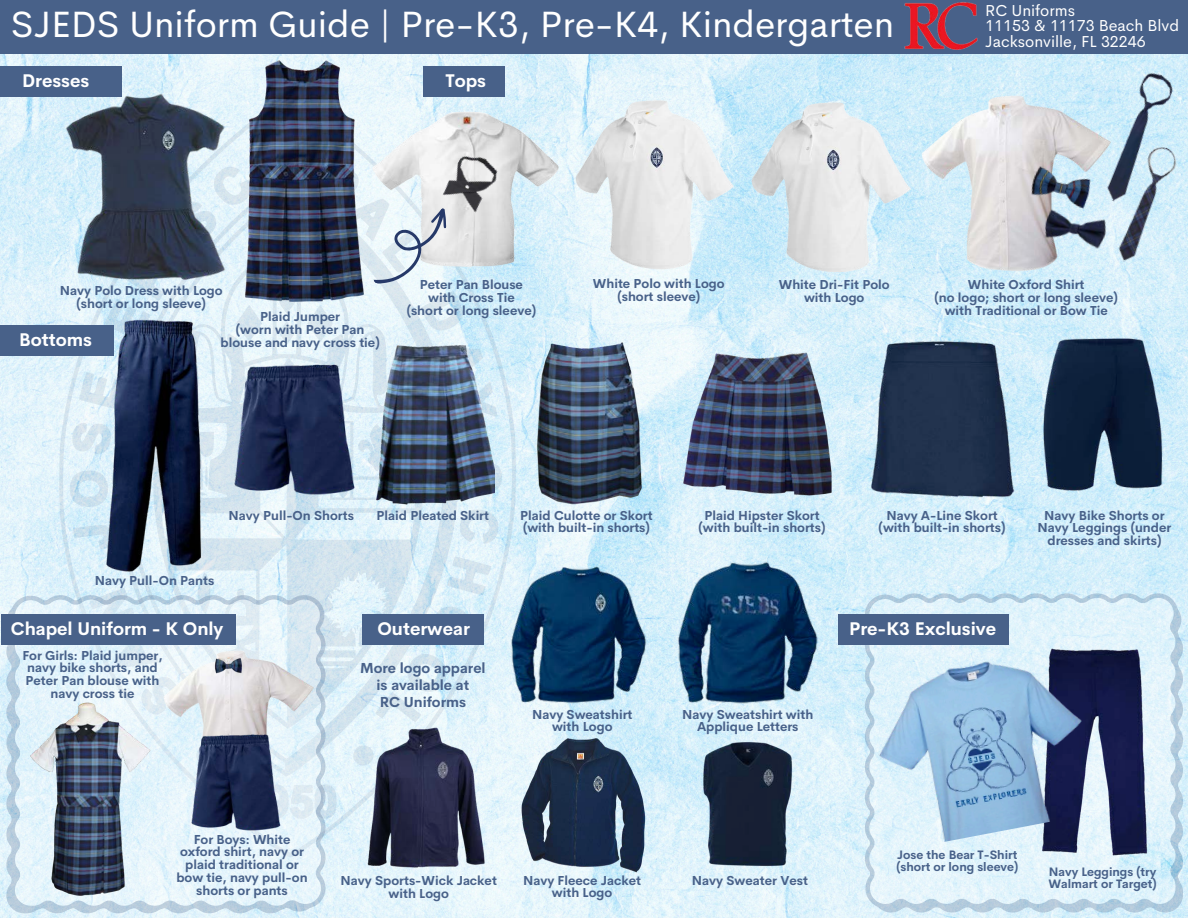
<style>
.page{position:relative;width:1188px;height:918px;background:#fff}
.page>*{position:absolute;margin:0;border:0;box-sizing:border-box;transform-origin:0 0}
.t1{font:36.75px "Cerebri Sans";color:#fff}
.t2{font:700 18px "Cerebri Sans";color:#fff}
.t3{font:15.9px/15.8px "Cerebri Sans";color:#fff}
.t4{font:700 14.25px/16.8px "Cerebri Sans";color:#486189;text-align:center}
.t5{font:700 12.75px/12.8px "Cerebri Sans";color:#486189;text-align:center}
.t6{font:700 12px/12px "Cerebri Sans";color:#486189}
</style>
<div class="page">
<img style="left:0;top:54px;width:1188px;height:864px">
<svg style="left:59px;top:95px;width:457px;height:763px;fill:#e0f3fb"></svg>
<svg style="left:109px;top:504px;width:349px;height:275px"></svg>
<svg style="left:149px;top:302px;width:274px;height:427px"></svg>
<svg style="left:196px;top:577px;width:14px;height:18px"></svg>
<svg style="left:354px;top:579px;width:7px;height:15px"></svg>
<svg style="left:331px;top:601px;width:9px;height:8px"></svg>
<svg style="left:354px;top:624px;width:5px;height:11px"></svg>
<svg style="left:337px;top:619px;width:8px;height:11px"></svg>
<svg style="left:104px;top:167px;width:158px;height:174px"></svg>
<svg style="left:79px;top:372px;width:18px;height:37px"></svg>
<svg style="left:72px;top:422px;width:25px;height:33px"></svg>
<svg style="left:70px;top:468px;width:27px;height:39px"></svg>
<svg style="left:459px;top:509px;width:39px;height:35px"></svg>
<svg style="left:73px;top:525px;width:24px;height:24px"></svg>
<svg style="left:447px;top:556px;width:45px;height:40px"></svg>
<svg style="left:432px;top:605px;width:41px;height:41px"></svg>
<svg style="left:89px;top:587px;width:70px;height:8px"></svg>
<svg style="left:375px;top:652px;width:74px;height:68px"></svg>
<svg style="left:353px;top:745px;width:14px;height:21px"></svg>
<svg style="left:326px;top:783px;width:11px;height:38px"></svg>
<div style="left:0;top:325px;width:113px;height:31px;background:#486189"></div>
<div style="left:423px;top:66px;width:81px;height:31px;background:#486189"></div>
<img style="left:245px;top:61px;width:120px;height:241px">
<img style="left:65px;top:92px;width:161px;height:192px">
<img style="left:370px;top:96px;width:193px;height:182px">
<img style="left:563px;top:80px;width:181px;height:207px">
<img style="left:739px;top:81px;width:182px;height:208px">
<img style="left:518px;top:730px;width:131px;height:154px">
<img style="left:508px;top:549px;width:143px;height:181px">
<img style="left:670px;top:544px;width:157px;height:186px">
<div style="left:362px;top:614px;width:122px;height:31px;background:#486189"></div>
<div style="left:0;top:0;width:1188px;height:54px;background:#486189"></div>
<div style="left:0;top:66px;width:122px;height:31px;background:#486189"></div>
<svg style="left:268px;top:132px;width:235px;height:368px"></svg>
<img style="left:904px;top:2px;width:74px;height:48px">
<img style="left:224px;top:354px;width:138px;height:150px">
<img style="left:97px;top:307px;width:126px;height:270px">
<img style="left:365px;top:336px;width:129px;height:168px">
<img style="left:679px;top:345px;width:156px;height:157px">
<img style="left:1032px;top:318px;width:134px;height:185px">
<img style="left:867px;top:326px;width:150px;height:186px">
<img style="left:534px;top:336px;width:110px;height:173px">
<svg style="left:872px;top:602px;width:311px;height:311px"></svg>
<svg style="left:865px;top:593px;width:315px;height:316px;fill:#e0f3fb"></svg>
<img style="left:1041px;top:645px;width:107px;height:215px">
<img style="left:858px;top:633px;width:248px;height:219px">
<div style="left:838px;top:614px;width:171px;height:31px;background:#486189"></div>
<svg style="left:6px;top:602px;width:311px;height:311px"></svg>
<svg style="left:10px;top:595px;width:316px;height:315px"></svg>
<div style="left:1px;top:614px;width:235px;height:31px;background:#486189"></div>
<img style="left:26px;top:696px;width:127px;height:204px">
<img style="left:906px;top:81px;width:229px;height:205px">
<img style="left:1024px;top:158px;width:64px;height:60px">
<img style="left:1108px;top:210px;width:78px;height:59px">
<img style="left:1037px;top:206px;width:77px;height:49px">
<img style="left:1088px;top:66px;width:98px;height:144px">
<img style="left:152px;top:640px;width:181px;height:161px">
<img style="left:164px;top:703px;width:143px;height:164px">
<img style="left:214px;top:656px;width:30px;height:20px">
<svg style="left:227px;top:658px;width:5px;height:5px"></svg>
<img style="left:367px;top:720px;width:118px;height:153px">
<img style="left:691px;top:731px;width:118px;height:153px">
<p class="t1" style="left:11px;top:0;width:885px">SJEDS Uniform Guide | Pre-K3, Pre-K4, Kindergarten</p>
<p class="t2" style="left:22px;top:69px;width:69px">Dresses</p>
<p class="t2" style="left:445px;top:69px;width:42px">Tops</p>
<p class="t3" style="left:985px;top:2px;width:195px">RC Uniforms<br>11153 &amp; 11173 Beach Blvd</p>
<p class="t3" style="left:985px;top:34px;width:162px">Jacksonville, FL 32246</p>
<p class="t5" style="left:60px;top:284px;width:164px">Navy Polo Dress with Logo (short or long sleeve)</p>
<p class="t5" style="left:260px;top:310px;width:81px">Plaid Jumper</p>
<p class="t5" style="left:221px;top:323px;width:161px">(worn with Peter Pan blouse and navy cross tie)</p>
<p class="t2" style="left:19px;top:328px;width:74px">Bottoms</p>
<p class="t5" style="left:420px;top:278px;width:105px">Peter Pan Blouse</p>
<p class="t5" style="left:428px;top:291px;width:88px">with Cross Tie</p>
<p class="t5" style="left:407px;top:304px;width:131px">(short or long sleeve)</p>
<p class="t5" style="left:593px;top:277px;width:133px">White Polo with Logo (short sleeve)</p>
<p class="t5" style="left:779px;top:278px;width:112px">White Dri-Fit Polo with Logo</p>
<p class="t5" style="left:968px;top:278px;width:118px">White Oxford Shirt</p>
<p class="t5" style="left:935px;top:291px;width:185px">(no logo; short or long sleeve) with Traditional or Bow Tie</p>
<p class="t5" style="left:229px;top:509px;width:127px">Navy Pull-On Shorts</p>
<p class="t5" style="left:95px;top:575px;width:121px">Navy Pull-On Pants</p>
<p class="t2" style="left:11px;top:617px;width:214px">Chapel Uniform - K Only</p>
<p class="t5" style="left:377px;top:509px;width:114px">Plaid Pleated Skirt</p>
<p class="t5" style="left:520px;top:509px;width:134px;text-align:left">Plaid Culotte or Skort (with built-in shorts)</p>
<h2 class="t5" style="left:699px;top:509px;width:128px">Plaid Hipster Skort (with built-in shorts)</h2>
<h2 class="t5" style="left:879px;top:509px;width:128px">Navy A-Line Skort (with built-in shorts)</h2>
<p class="t5" style="left:1038px;top:509px;width:135px">Navy Bike Shorts or<br>Navy Leggings (under dresses and skirts)</p>
<p class="t2" style="left:377px;top:617px;width:94px">Outerwear</p>
<p class="t2" style="left:849px;top:617px;width:149px">Pre-K3 Exclusive</p>
<p class="t5" style="left:22px;top:649px;width:142px">For Girls: Plaid jumper, navy bike shorts, and<br>Peter Pan blouse with navy cross tie</p>
<p class="t4" style="left:360px;top:659px;width:127px">More logo apparel is available at<br>RC Uniforms</p>
<h2 class="t5" style="left:532px;top:708px;width:102px">Navy Sweatshirt</h2>
<p class="t5" style="left:552px;top:720px;width:62px">with Logo</p>
<p class="t5" style="left:176px;top:833px;width:133px">For Boys: White oxford shirt, navy or plaid traditional or bow tie, navy pull-on shorts or pants</p>
<p class="t5" style="left:341px;top:875px;width:158px">Navy Sports-Wick Jacket with Logo</p>
<p class="t5" style="left:523px;top:874px;width:120px">Navy Fleece Jacket with Logo</p>
<p class="t5" style="left:682px;top:708px;width:133px">Navy Sweatshirt with<br>Applique Letters</p>
<p class="t5" style="left:692px;top:874px;width:118px">Navy Sweater Vest</p>
<p class="t6" style="left:896px;top:849px;width:123px">Jose the Bear T-Shirt (short or long sleeve)</p>
<p class="t6" style="left:1048px;top:866px;width:110px">Navy Leggings (try<br>Walmart or Target)</p>
</div>
